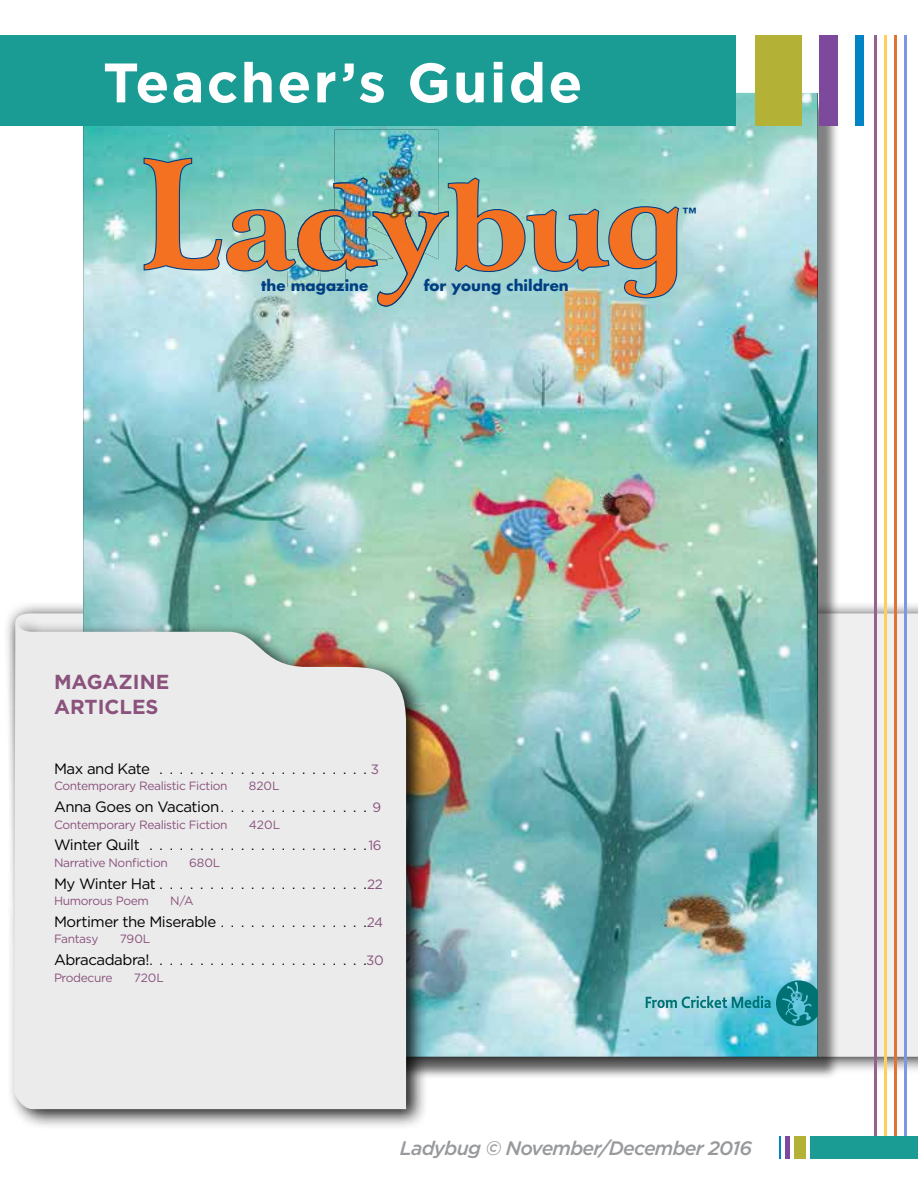
<style>
.page{position:relative;width:918px;height:1188px;background:#fff}
.page>*{position:absolute;margin:0;border:0;box-sizing:border-box;transform-origin:0 0}
.t1{font:700 55.5px "Gotham";letter-spacing:.04em;color:#fff}
.t2{font:800 21.45px "Futura BT";color:#003f83}
.t3{font:700 20.25px "Gotham";color:#8a527c}
.t4{font:italic 500 19.5px "Gotham";letter-spacing:-.04em;color:#97999c}
.t5{font:15px "Gotham";letter-spacing:-.03em;color:#000}
.t6{font:700 14.7px "Futura";color:#003f83}
.t7{font:13.5px "Gotham";color:#000}
.t8{font:13.5px "Gotham";color:#8a527c}
.t9{font:12px "Gotham";letter-spacing:-.03em;color:#8a527c}
.s1{font-size:13.5px}
.s2{font-size:15px}
.s3{color:#8a527c}
</style>
<div class="page">
<div style="left:14px;top:613px;width:904px;height:444px;background:#efeff0"></div>
<div style="left:88px;top:98px;width:752px;height:981px;background:#000;opacity:.5"></div>
<img style="left:83px;top:93px;width:735px;height:964px">
<svg style="left:646px;top:980px;width:172px;height:46px;background:#6bbdc8"></svg>
<img style="left:334px;top:130px;width:104px;height:28px">
<svg style="left:144px;top:158px;width:535px;height:149px;background:#a4b49f"></svg>
<img style="left:334px;top:177px;width:36px;height:82px">
<img style="left:373px;top:211px;width:65px;height:42px">
<div style="left:6px;top:614px;width:423px;height:516px;background:#000;opacity:.9"></div>
<div style="left:14px;top:619px;width:392px;height:490px;background:#ebebec"></div>
<hr style="left:894px;top:36px;width:3px;height:1109px;background:#e27232">
<hr style="left:884px;top:36px;width:3px;height:1109px;background:#ffcf5e">
<hr style="left:875px;top:36px;width:2px;height:1109px;background:#94628f">
<hr style="left:904px;top:36px;width:3px;height:1109px;background:#7d98e2">
<div style="left:0;top:36px;width:736px;height:90px;background:#1a9c95"></div>
<div style="left:755px;top:36px;width:47px;height:90px;background:#b3b136"></div>
<div style="left:820px;top:36px;width:18px;height:90px;background:#7d499d"></div>
<div style="left:856px;top:36px;width:8px;height:90px;background:#0084c3"></div>
<div style="left:811px;top:1136px;width:107px;height:23px;background:#1a9c95"></div>
<div style="left:794px;top:1136px;width:12px;height:23px;background:#b3b136"></div>
<hr style="left:786px;top:1136px;width:4px;height:23px;background:#7d499d">
<hr style="left:779px;top:1136px;width:2px;height:23px;background:#0084c3">
<h1 class="t1" style="left:103px;top:46px;width:481px">Teacher’s Guide</h1>
<p class="t6" style="left:261px;top:275px;width:109px">the magazine</p>
<p class="t6" style="left:424px;top:275px;width:147px">for young children</p>
<h2 class="t2" style="left:681px;top:202px;width:19px">™</h2>
<h3 class="t3" style="left:54px;top:669px;width:117px">MAGAZINE</h3>
<h3 class="t3" style="left:54px;top:693px;width:106px">ARTICLES</h3>
<p class="t5" style="left:54px;top:759px;width:98px">Max and Kate</p>
<p class="t8" style="left:371px;top:761px;width:10px">3</p>
<p class="t9" style="left:54px;top:779px;width:175px">Contemporary Realistic Fiction</p>
<p class="t9" style="left:249px;top:779px;width:32px">820L</p>
<p class="t5" style="left:54px;top:797px;width:301px">Anna Goes on Vacation <span class="s1">. . . . . . . . . . . . . .</span></p>
<p class="t8" style="left:372px;top:799px;width:10px">9</p>
<p class="t9" style="left:54px;top:817px;width:175px">Contemporary Realistic Fiction</p>
<p class="t9" style="left:249px;top:817px;width:33px">420L</p>
<p class="t5" style="left:54px;top:836px;width:87px">Winter Quilt</p>
<p class="t8" style="left:368px;top:837px;width:15px">16</p>
<p class="t9" style="left:54px;top:855px;width:115px">Narrative Nonfiction</p>
<p class="t9" style="left:189px;top:855px;width:33px">680L</p>
<p class="t5" style="left:54px;top:874px;width:103px">My Winter Hat</p>
<p class="t8" style="left:367px;top:875px;width:17px">22</p>
<p class="t9" style="left:54px;top:893px;width:96px">Humorous Poem</p>
<p class="t9" style="left:170px;top:893px;width:25px">N/A</p>
<p class="t5" style="left:54px;top:912px;width:164px">Mortimer the Miserable</p>
<p class="t8" style="left:367px;top:914px;width:18px">24</p>
<p class="t9" style="left:54px;top:932px;width:46px">Fantasy</p>
<p class="t9" style="left:120px;top:932px;width:32px">790L</p>
<p class="t7" style="left:54px;top:952px;width:331px"><span class="s2">Abracadabra!</span> . . . . . . . . . . . . . . . . . . . . . <span class="s3">30</span></p>
<p class="t9" style="left:54px;top:970px;width:60px">Prodecure</p>
<p class="t9" style="left:134px;top:970px;width:32px">720L</p>
<h3 class="t4" style="left:400px;top:1136px;width:354px">Ladybug © November/December 2016</h3>
</div>
